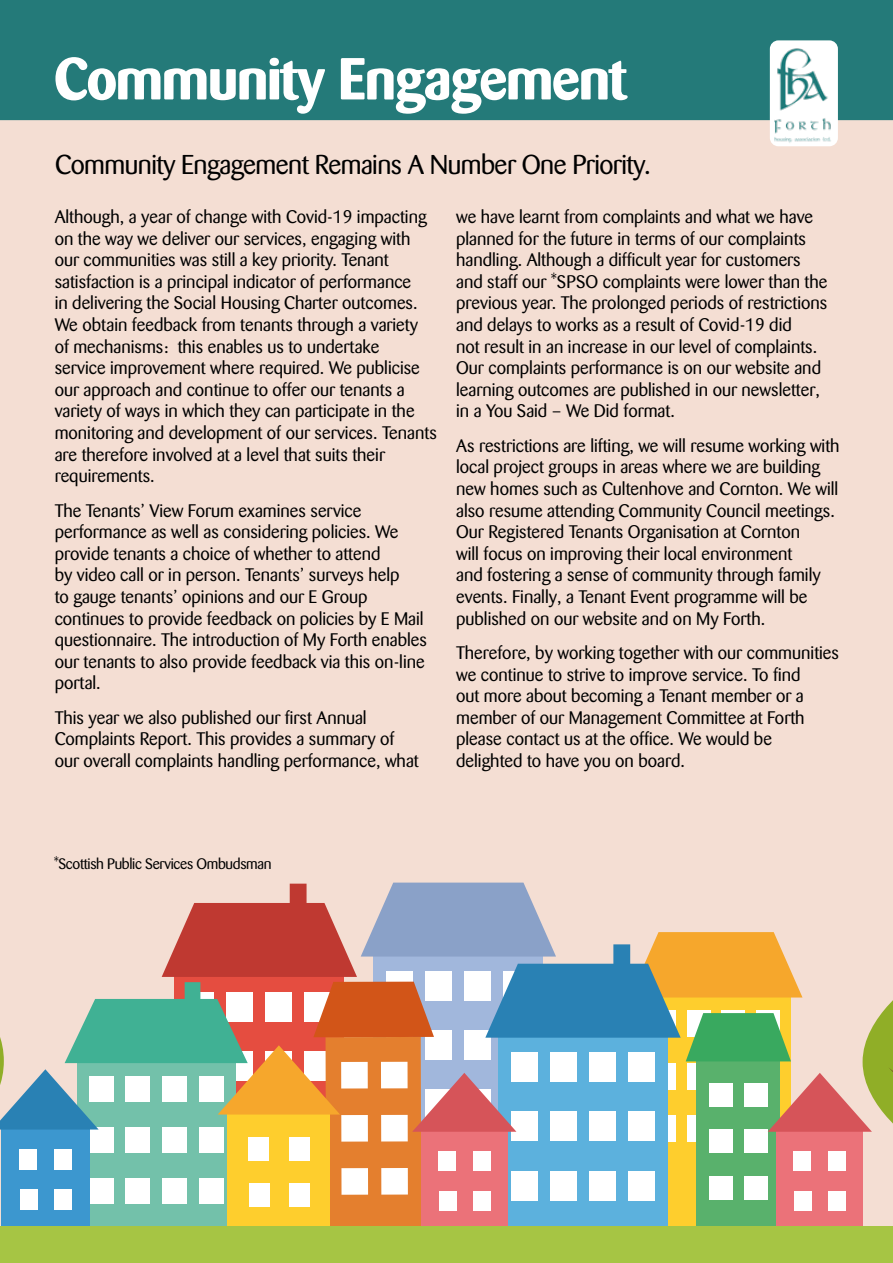
<style>
.page{position:relative;width:893px;height:1263px;background:#f4ded3}
.page>*{position:absolute;margin:0;border:0;box-sizing:border-box;transform-origin:0 0}
.t1{font:700 58.5px "Barmeno";letter-spacing:-.025em;color:#fff}
.t2{font:27px "Barmeno";letter-spacing:-.02em;color:#000}
.t3{font:18px/21.6px "Barmeno";color:#000}
.t4{font:15px "Barmeno";letter-spacing:-.02em;color:#000}
</style>
<div class="page">
<div style="left:0;top:0;width:893px;height:120px;background:#247a79"></div>
<div style="left:770px;top:40px;width:68px;height:106px;background:#fff;border-radius:9px"></div>
<img style="left:775px;top:48px;width:58px;height:99px">
<svg style="left:0;top:882px;width:893px;height:344px"></svg>
<div style="left:0;top:1226px;width:893px;height:37px;background:#a6c544"></div>
<h1 class="t1" style="left:54px;top:44px;width:575px">Community Engagement</h1>
<h2 class="t2" style="left:55px;top:149px;width:597px">Community Engagement Remains A Number One Priority.</h2>
<p class="t3" style="left:55px;top:206px;width:384px">Although, a year of change with Covid-19 impacting on the way we deliver our services, engaging with our communities was still a key priority. Tenant satisfaction is a principal indicator of performance<br>in delivering the Social Housing Charter outcomes.<br>We obtain feedback from tenants through a variety<br>of mechanisms: this enables us to undertake<br>service improvement where required. We publicise our approach and continue to offer our tenants a variety of ways in which they can participate in the monitoring and development of our services. Tenants are therefore involved at a level that suits their requirements.</p>
<p class="t3" style="left:55px;top:500px;width:374px">The Tenants’ View Forum examines service performance as well as considering policies. We provide tenants a choice of whether to attend<br>by video call or in person. Tenants’ surveys help<br>to gauge tenants’ opinions and our E Group continues to provide feedback on policies by E Mail questionnaire. The introduction of My Forth enables our tenants to also provide feedback via this on-line portal.</p>
<p class="t3" style="left:55px;top:707px;width:366px">This year we also published our first Annual<br>Complaints Report. This provides a summary of our overall complaints handling performance, what</p>
<p class="t3" style="left:456px;top:206px;width:373px">we have learnt from complaints and what we have planned for the future in terms of our complaints handling. Although a difficult year for customers and staff our *SPSO complaints were lower than the previous year. The prolonged periods of restrictions and delays to works as a result of Covid-19 did<br>not result in an increase in our level of complaints.<br>Our complaints performance is on our website and learning outcomes are published in our newsletter, in a You Said – We Did format.</p>
<p class="t3" style="left:456px;top:435px;width:385px">As restrictions are lifting, we will resume working with local project groups in areas where we are building new homes such as Cultenhove and Cornton. We will also resume attending Community Council meetings.<br>Our Registered Tenants Organisation at Cornton<br>will focus on improving their local environment<br>and fostering a sense of community through family events. Finally, a Tenant Event programme will be published on our website and on My Forth.</p>
<p class="t3" style="left:456px;top:642px;width:384px">Therefore, by working together with our communities we continue to strive to improve service. To find<br>out more about becoming a Tenant member or a member of our Management Committee at Forth please contact us at the office. We would be delighted to have you on board.</p>
<p class="t4" style="left:54px;top:855px;width:219px">*Scottish Public Services Ombudsman</p>
</div>
